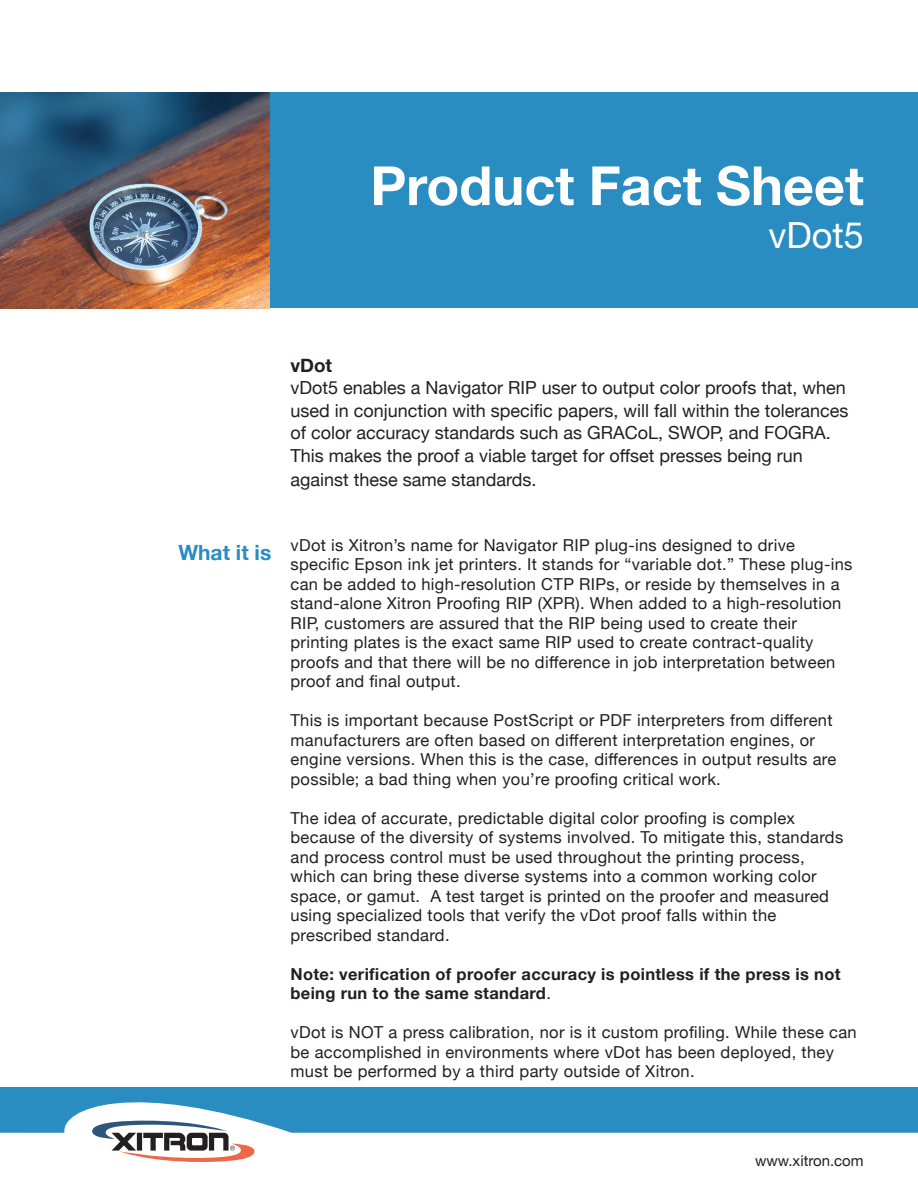
<style>
.page{position:relative;width:918px;height:1188px;background:#fff}
.page>*{position:absolute;margin:0;border:0;box-sizing:border-box;transform-origin:0 0}
.t1{font:700 54px "Helvetica Neue";color:#fff}
.t2{font:36px "Helvetica Neue";color:#fff}
.t3{font:700 21px "Helvetica Neue";color:#298dc1}
.t4{font:700 18.75px "Helvetica Neue";color:#231f20}
.t5{font:18px/22.8px "Helvetica Neue";color:#231f20}
.t6{font:16.5px/19.5px "Helvetica Neue";letter-spacing:.02em;color:#231f20}
.t7{font:700 16.5px/19.5px "Helvetica Neue";letter-spacing:.02em;color:#231f20}
.t8{font:15px "Helvetica Neue";color:#231f20}
.s1{font-weight:400}
</style>
<div class="page">
<div style="left:0;top:92px;width:918px;height:216px;background:#298dc1"></div>
<img style="left:0;top:92px;width:270px;height:216px">
<svg style="left:0;top:1087px;width:918px;height:46px;fill:#298dc1"></svg>
<svg style="left:91px;top:1121px;width:165px;height:41px"></svg>
<p class="t1" style="left:370px;top:137px;width:495px">Product Fact Sheet</p>
<p class="t2" style="left:769px;top:205px;width:97px">vDot5</p>
<p class="t3" style="left:178px;top:534px;width:94px">What it is</p>
<p class="t4" style="left:291px;top:348px;width:43px">vDot</p>
<p class="t5" style="left:291px;top:375px;width:560px">vDot5 enables a Navigator RIP user to output color proofs that, when used in conjunction with specific papers, will fall within the tolerances of color accuracy standards such as GRACoL, SWOP, and FOGRA.<br>This makes the proof a viable target for offset presses being run against these same standards.</p>
<p class="t6" style="left:291px;top:534px;width:564px">vDot is Xitron’s name for Navigator RIP plug-ins designed to drive specific Epson ink jet printers. It stands for “variable dot.” These plug-ins can be added to high-resolution CTP RIPs, or reside by themselves in a stand-alone Xitron Proofing RIP (XPR). When added to a high-resolution RIP, customers are assured that the RIP being used to create their printing plates is the exact same RIP used to create contract-quality proofs and that there will be no difference in job interpretation between proof and final output.</p>
<p class="t6" style="left:291px;top:709px;width:547px">This is important because PostScript or PDF interpreters from different manufacturers are often based on different interpretation engines, or engine versions. When this is the case, differences in output results are possible; a bad thing when you’re proofing critical work.</p>
<p class="t6" style="left:291px;top:807px;width:506px">The idea of accurate, predictable digital color proofing is complex</p>
<p class="t6" style="left:291px;top:826px;width:554px">because of the diversity of systems involved. To mitigate this, standards and process control must be used throughout the printing process, which can bring these diverse systems into a common working color space, or gamut. A test target is printed on the proofer and measured using specialized tools that verify the vDot proof falls within the prescribed standard.</p>
<p class="t7" style="left:291px;top:963px;width:552px">Note: verification of proofer accuracy is pointless if the press is not being run to the same standard<span class="s1">.</span></p>
<p class="t6" style="left:291px;top:1021px;width:568px">vDot is NOT a press calibration, nor is it custom profiling. While these can be accomplished in environments where vDot has been deployed, they must be performed by a third party outside of Xitron.</p>
<p class="t8" style="left:755px;top:1148px;width:110px">www.xitron.com</p>
</div>
